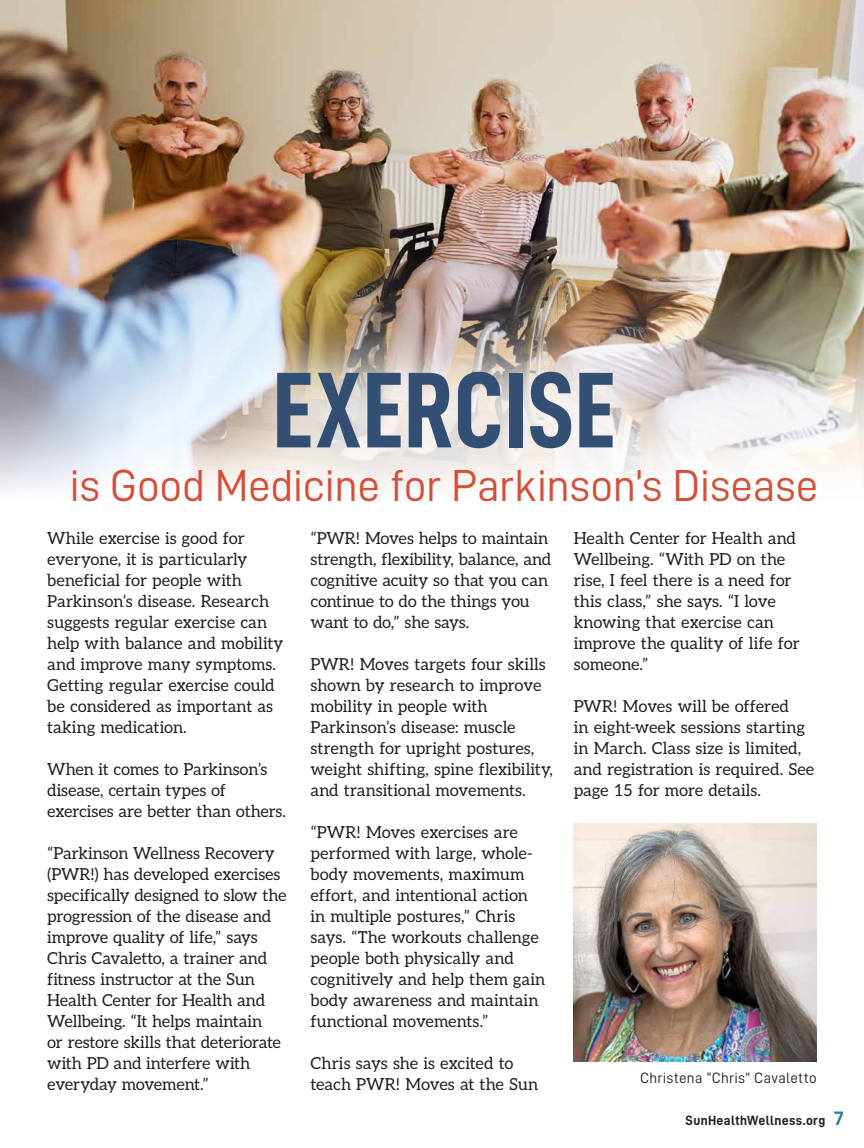
<style>
.page{position:relative;width:864px;height:1148px;background:#fff}
.page>*{position:absolute;margin:0;border:0;box-sizing:border-box;transform-origin:0 0}
.t1{font:108px "D DIN Condensed Bold";letter-spacing:.005em;color:#334f74}
.t2{font:45px "D DIN";letter-spacing:-.01em;color:#d34f39}
.Body_Copy{font:16.5px/21px "Aleo";letter-spacing:-.005em;color:#231f20}
.Body_Copy-2{font:15px "D DIN";letter-spacing:.015em;color:#231f20}
.t3{font:13.5px "D DIN Bold";letter-spacing:.025em;color:#231f20}
.s1{font-family:"D DIN Exp Bold";font-size:19.5px;color:#277d96}
</style>
<div class="page">
<img style="left:1px;top:0;width:863px;height:491px">
<div style="left:23px;top:322px;width:841px;height:230px;background:#fff;opacity:.85"></div>
<img style="left:574px;top:824px;width:243px;height:237px">
<p class="t1" style="left:273px;top:351px;width:344px">EXERCISE</p>
<p class="t2" style="left:69px;top:461px;width:751px">is Good Medicine for Parkinson’s Disease</p>
<p class="Body_Copy" style="left:47px;top:527px;width:238px">While exercise is good for everyone, it is particularly beneficial for people with<br>Parkinson’s disease. Research suggests regular exercise can help with balance and mobility and improve many symptoms.<br>Getting regular exercise could be considered as important as taking medication.</p>
<p class="Body_Copy" style="left:47px;top:758px;width:240px">When it comes to Parkinson’s disease, certain types of exercises are better than others.</p>
<p class="Body_Copy" style="left:47px;top:842px;width:241px">“Parkinson Wellness Recovery (PWR!) has developed exercises specifically designed to slow the progression of the disease and improve quality of life,” says<br>Chris Cavaletto, a trainer and fitness instructor at the Sun<br>Health Center for Health and<br>Wellbeing. “It helps maintain<br>or restore skills that deteriorate with PD and interfere with everyday movement.”</p>
<p class="Body_Copy" style="left:310px;top:527px;width:242px">“PWR! Moves helps to maintain strength, flexibility, balance, and cognitive acuity so that you can continue to do the things you want to do,” she says.</p>
<p class="Body_Copy" style="left:310px;top:653px;width:244px">PWR! Moves targets four skills shown by research to improve mobility in people with<br>Parkinson’s disease: muscle strength for upright postures, weight shifting, spine flexibility, and transitional movements.</p>
<p class="Body_Copy" style="left:310px;top:821px;width:236px">“PWR! Moves exercises are performed with large, whole&shy;body movements, maximum effort, and intentional action in multiple postures,” Chris says. “The workouts challenge people both physically and cognitively and help them gain body awareness and maintain functional movements.”</p>
<p class="Body_Copy" style="left:310px;top:1052px;width:229px">Chris says she is excited to teach PWR! Moves at the Sun</p>
<p class="Body_Copy" style="left:574px;top:527px;width:227px">Health Center for Health and<br>Wellbeing. “With PD on the rise, I feel there is a need for this class,” she says. “I love knowing that exercise can improve the quality of life for someone.”</p>
<p class="Body_Copy" style="left:574px;top:695px;width:242px">PWR! Moves will be offered<br>in eight-week sessions starting in March. Class size is limited, and registration is required. See page 15 for more details.</p>
<p class="Body_Copy-2" style="left:640px;top:1070px;width:178px">Christena “Chris” Cavaletto</p>
<p class="t3" style="left:686px;top:1112px;width:160px">SunHealthWellness.org <span class="s1">7</span></p>
</div>
